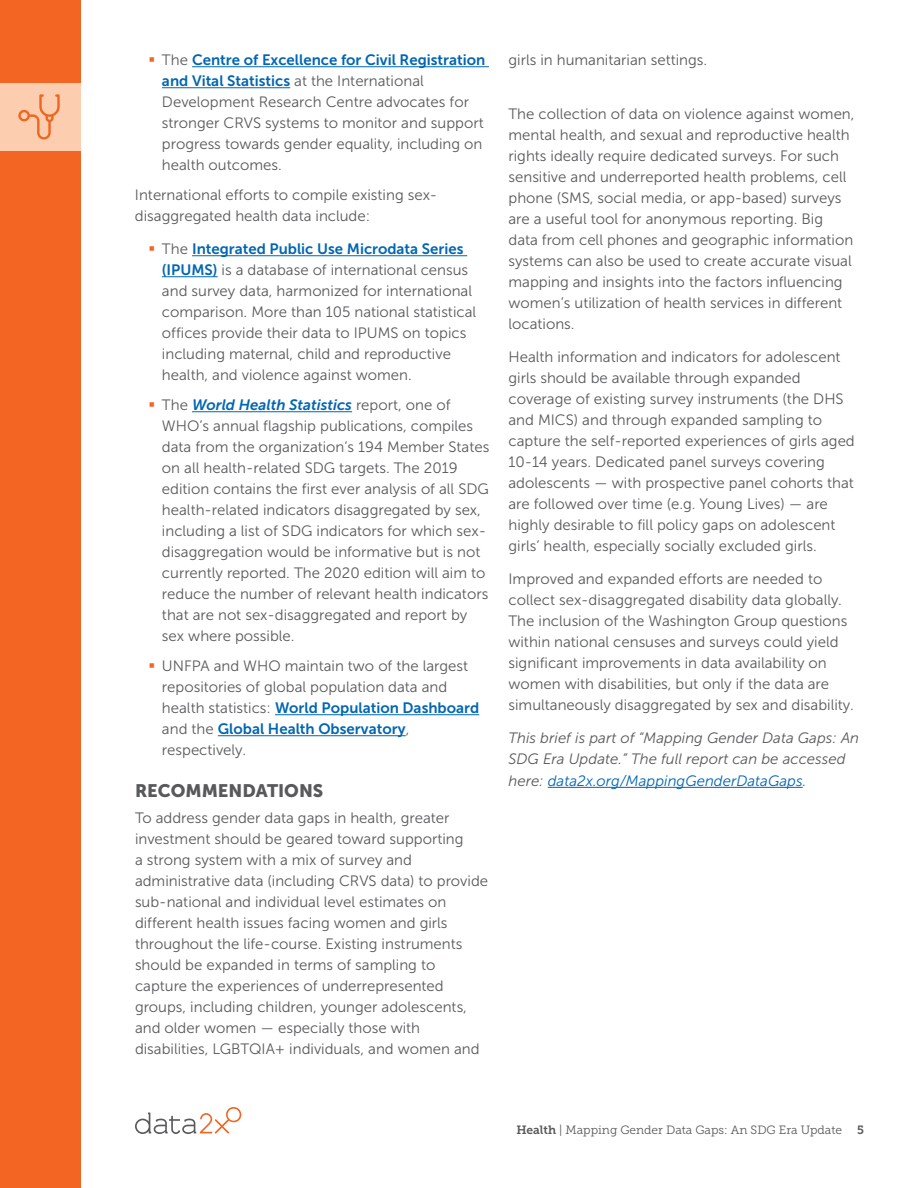
<style>
.page{position:relative;width:918px;height:1188px;background:#fff}
.page>*{position:absolute;margin:0;border:0;box-sizing:border-box;transform-origin:0 0}
.t1{font:18px "Museo Sans 900";color:#58595b}
.t2{font:15px/21px "Museo Sans 300";color:#58595b}
.t3{font:15px/21px "Museo Sans 700";color:#0066b3}
.t4{font:italic 15px/21.3px "Museo Sans 300";color:#58595b}
.t5{font:italic 15px "Museo Sans 700";color:#0066b3}
.t6{font:12px "Museo Slab 300";color:#58595b}
.t7{font:12px "Museo Slab 700";color:#58595b}
.s1{color:#f26522}
.s2{font-family:"Museo Sans 300";color:#58595b}
.s3{font-family:"Museo Sans 700";color:#0066b3}
.s4{font-family:"Museo Sans 300";font-style:normal;color:#58595b}
.s5{color:#0066b3}
.s6{font-family:"Museo Slab 700"}
</style>
<div class="page">
<div style="left:0;top:0;width:81px;height:1188px;background:#f26522"></div>
<svg style="left:135px;top:1107px;width:107px;height:27px"></svg>
<div style="left:0;top:83px;width:81px;height:68px;background:#fccdae"></div>
<svg style="left:18px;top:94px;width:42px;height:46px"></svg>
<hr style="left:192px;top:66px;width:297px;height:1px;background:#0066b3">
<hr style="left:162px;top:87px;width:128px;height:1px;background:#0066b3">
<hr style="left:192px;top:255px;width:275px;height:1px;background:#0066b3">
<hr style="left:162px;top:276px;width:56px;height:1px;background:#0066b3">
<hr style="left:192px;top:411px;width:160px;height:1px;background:#0066b3">
<hr style="left:275px;top:714px;width:204px;height:1px;background:#0066b3">
<hr style="left:218px;top:735px;width:188px;height:1px;background:#0066b3">
<hr style="left:548px;top:787px;width:255px;height:1px;background:#0066b3">
<p class="t3" style="left:162px;top:50px;width:325px;text-indent:-14px"><span class="s1">▪</span> <span class="s2">The</span> Centre of Excellence for Civil Registration and Vital Statistics <span class="s2">at the International</span></p>
<p class="t2" style="left:162px;top:92px;width:323px">Development Research Centre advocates for stronger CRVS systems to monitor and support progress towards gender equality, including on health outcomes.</p>
<p class="t2" style="left:135px;top:185px;width:304px">International efforts to compile existing sex&shy;disaggregated health data include:</p>
<p class="t3" style="left:148px;top:239px;width:317px"><span class="s1">▪</span> <span class="s2">The</span> Integrated Public Use Microdata Series</p>
<p class="t2" style="left:162px;top:260px;width:316px"><span class="s3">(IPUMS)</span> is a database of international census and survey data, harmonized for international comparison. More than 105 national statistical offices provide their data to IPUMS on topics including maternal, child and reproductive health, and violence against women.</p>
<p class="t5" style="left:148px;top:397px;width:303px"><span class="s1">▪</span> <span class="s4">The</span> World Health Statistics <span class="s4">report, one of</span></p>
<p class="t2" style="left:162px;top:416px;width:329px">WHO’s annual flagship publications, compiles data from the organization’s 194 Member States on all health-related SDG targets. The 2019 edition contains the first ever analysis of all SDG health-related indicators disaggregated by sex, including a list of SDG indicators for which sex&shy;disaggregation would be informative but is not currently reported. The 2020 edition will aim to reduce the number of relevant health indicators that are not sex-disaggregated and report by sex where possible.</p>
<p class="t2" style="left:148px;top:656px;width:321px;text-align:center"><span class="s1">▪</span> UNFPA and WHO maintain two of the largest repositories of global population data and</p>
<p class="t3" style="left:162px;top:698px;width:319px"><span class="s2">health statistics:</span> World Population Dashboard <span class="s2">and the</span> Global Health Observatory<span class="s2">,</span></p>
<p class="t2" style="left:162px;top:740px;width:86px">respectively.</p>
<p class="t1" style="left:135px;top:781px;width:190px">RECOMMENDATIONS</p>
<p class="t2" style="left:135px;top:807px;width:355px">To address gender data gaps in health, greater investment should be geared toward supporting<br>a strong system with a mix of survey and administrative data (including CRVS data) to provide sub-national and individual level estimates on different health issues facing women and girls throughout the life-course. Existing instruments should be expanded in terms of sampling to capture the experiences of underrepresented groups, including children, younger adolescents, and older women — especially those with disabilities, LGBTQIA+ individuals, and women and</p>
<p class="t2" style="left:508px;top:50px;width:200px">girls in humanitarian settings.</p>
<p class="t2" style="left:508px;top:104px;width:348px">The collection of data on violence against women, mental health, and sexual and reproductive health rights ideally require dedicated surveys. For such sensitive and underreported health problems, cell phone (SMS, social media, or app-based) surveys are a useful tool for anonymous reporting. Big data from cell phones and geographic information systems can also be used to create accurate visual mapping and insights into the factors influencing women’s utilization of health services in different locations.</p>
<p class="t2" style="left:508px;top:347px;width:348px">Health information and indicators for adolescent girls should be available through expanded coverage of existing survey instruments (the DHS and MICS) and through expanded sampling to capture the self-reported experiences of girls aged 10-14 years. Dedicated panel surveys covering adolescents — with prospective panel cohorts that are followed over time (e.g. Young Lives) — are highly desirable to fill policy gaps on adolescent girls’ health, especially socially excluded girls.</p>
<p class="t2" style="left:508px;top:569px;width:347px">Improved and expanded efforts are needed to collect sex-disaggregated disability data globally.<br>The inclusion of the Washington Group questions within national censuses and surveys could yield significant improvements in data availability on women with disabilities, but only if the data are simultaneously disaggregated by sex and disability.</p>
<p class="t4" style="left:508px;top:728px;width:352px">This brief is part of “Mapping Gender Data Gaps: An<br>SDG Era Update.” The full report can be accessed here: <span class="s5">data2x.org/MappingGenderDataGaps</span>.</p>
<p class="t6" style="left:516px;top:1123px;width:327px"><span class="s6">Health</span> | Mapping Gender Data Gaps: An SDG Era Update</p>
<p class="t7" style="left:857px;top:1123px;width:8px">5</p>
</div>
